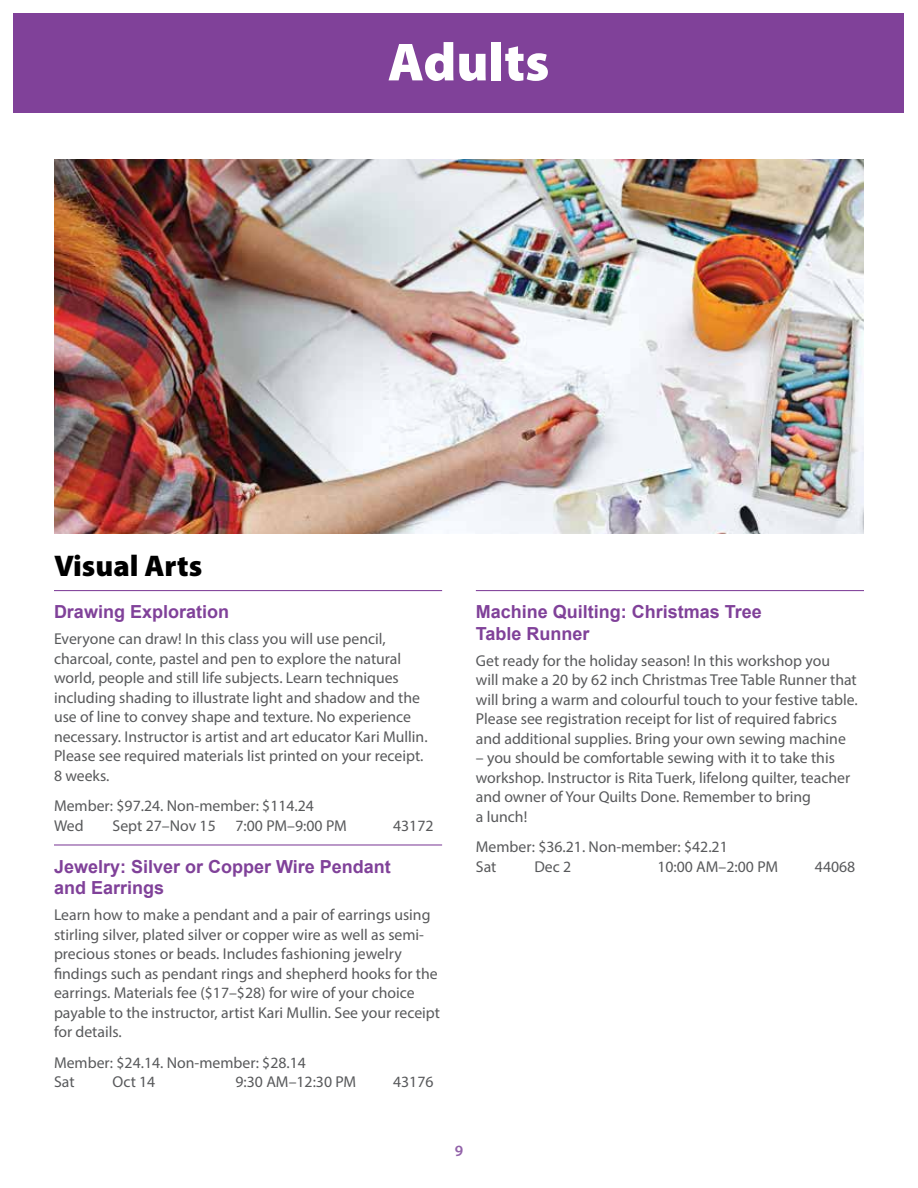
<style>
.page{position:relative;width:918px;height:1188px;background:#fff}
.page>*{position:absolute;margin:0;border:0;box-sizing:border-box;transform-origin:0 0}
.t1{font:900 54px "Myriad Pro";color:#fff}
.t2{font:900 30px "Myriad Pro";color:#000}
.t3{font:700 18px/21.6px "Arial";color:#804199}
.t4{font:15.75px/19.5px "Myriad Pro";color:#58595b}
.t5{font:600 15.75px "Myriad Pro";color:#9262a9}
</style>
<div class="page">
<div style="left:14px;top:14px;width:890px;height:99px;background:#804199"></div>
<hr style="left:54px;top:590px;width:388px;height:1px;background:#804199">
<hr style="left:54px;top:844px;width:388px;height:2px;background:#804199">
<hr style="left:476px;top:590px;width:388px;height:1px;background:#804199">
<img style="left:54px;top:160px;width:810px;height:374px">
<h1 class="t1" style="left:388px;top:26px;width:163px">Adults</h1>
<h2 class="t2" style="left:54px;top:546px;width:150px">Visual Arts</h2>
<p class="t3" style="left:54px;top:601px;width:177px">Drawing Exploration</p>
<p class="t4" style="left:54px;top:629px;width:375px">Everyone can draw! In this class you will use pencil, charcoal, conte, pastel and pen to explore the natural world, people and still life subjects. Learn techniques including shading to illustrate light and shadow and the use of line to convey shape and texture. No experience necessary. Instructor is artist and art educator Kari Mullin.<br>Please see required materials list printed on your receipt.<br>8 weeks.</p>
<p class="t4" style="left:54px;top:796px;width:262px">Member: $97.24. Non-member: $114.24<br>Wed</p>
<p class="t4" style="left:112px;top:815px;width:105px">Sept 27–Nov 15</p>
<p class="t4" style="left:236px;top:815px;width:113px">7:00 PM–9:00 PM</p>
<p class="t4" style="left:393px;top:815px;width:42px">43172</p>
<p class="t3" style="left:54px;top:856px;width:338px">Jewelry: Silver or Copper Wire Pendant and Earrings</p>
<p class="t4" style="left:54px;top:905px;width:388px">Learn how to make a pendant and a pair of earrings using stirling silver, plated silver or copper wire as well as semi&shy;precious stones or beads. Includes fashioning jewelry findings such as pendant rings and shepherd hooks for the earrings. Materials fee ($17–$28) for wire of your choice payable to the instructor, artist Kari Mullin. See your receipt for details.</p>
<p class="t4" style="left:54px;top:1052px;width:253px">Member: $24.14. Non-member: $28.14<br>Sat</p>
<p class="t4" style="left:112px;top:1072px;width:44px">Oct 14</p>
<p class="t4" style="left:236px;top:1072px;width:122px">9:30 AM–12:30 PM</p>
<p class="t4" style="left:393px;top:1072px;width:42px">43176</p>
<p class="t3" style="left:476px;top:601px;width:288px">Machine Quilting: Christmas Tree<br>Table Runner</p>
<p class="t4" style="left:476px;top:651px;width:383px">Get ready for the holiday season! In this workshop you<br>will make a 20 by 62 inch Christmas Tree Table Runner that will bring a warm and colourful touch to your festive table.<br>Please see registration receipt for list of required fabrics and additional supplies. Bring your own sewing machine</p>
<p class="t4" style="left:476px;top:748px;width:376px">– you should be comfortable sewing with it to take this workshop. Instructor is Rita Tuerk, lifelong quilter, teacher and owner of Your Quilts Done. Remember to bring<br>a lunch!</p>
<p class="t4" style="left:476px;top:837px;width:253px">Member: $36.21. Non-member: $42.21<br>Sat</p>
<p class="t4" style="left:534px;top:856px;width:38px">Dec 2</p>
<p class="t4" style="left:657px;top:856px;width:122px">10:00 AM–2:00 PM</p>
<p class="t4" style="left:815px;top:856px;width:42px">44068</p>
<p class="t5" style="left:455px;top:1141px;width:10px">9</p>
</div>
